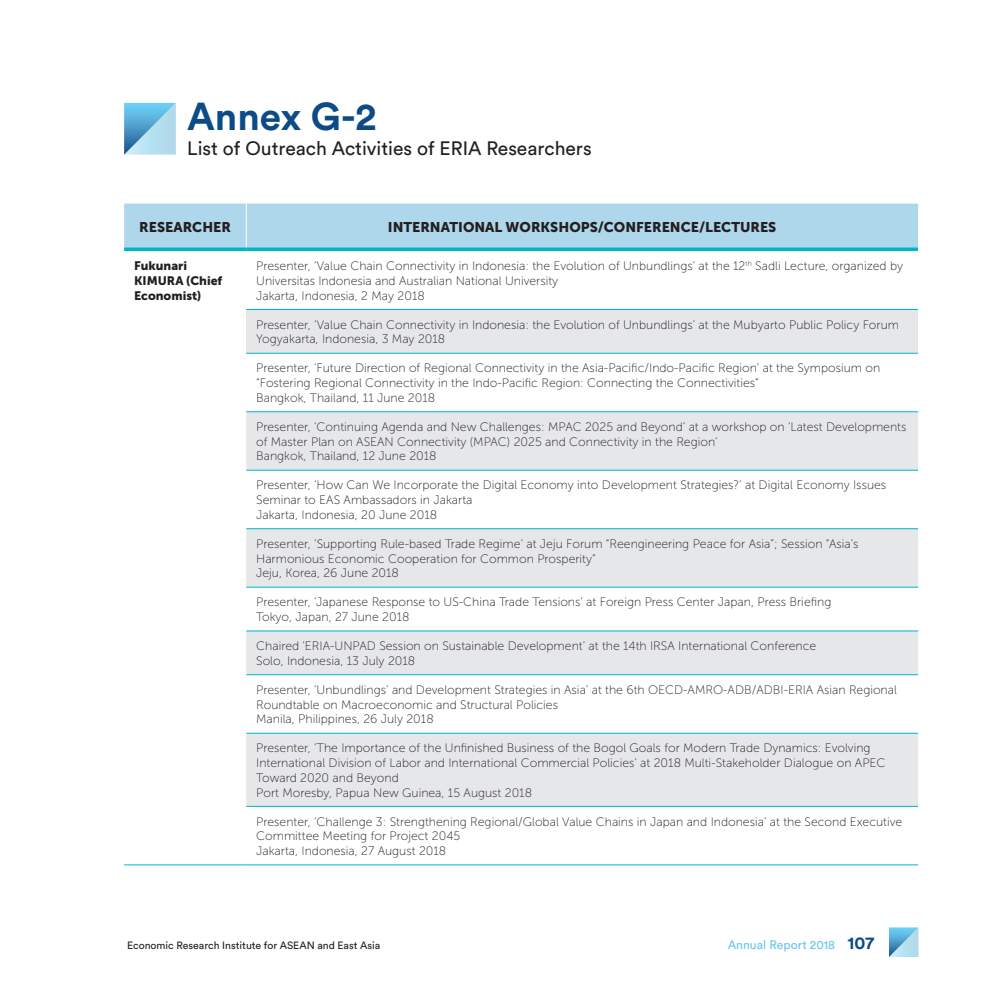
<style>
.page{position:relative;width:993px;height:993px;background:#fff}
.page>*{position:absolute;margin:0;border:0;box-sizing:border-box;transform-origin:0 0}
.t1{font:700 38.5px "Circular Std";color:#0b4b87}
.t2{font:19.25px "Circular Std";color:#231f20}
.t3{font:14px "Museo Sans 900";color:#231f20}
.t4{font:12.25px/14.7px "Museo Sans 100";color:#231f20}
.t5{font:12.25px/14.7px "Museo Sans 900";color:#231f20}
.t6{font:12.25px "Circular Std";color:#66c6eb}
.t7{font:10.5px "Circular Std";color:#231f20}
.s1{font-weight:700;font-size:17.5px;color:#0b4b87}
</style>
<div class="page">
<div style="left:124px;top:203px;width:793px;height:44px;background:#afd7eb"></div>
<div style="left:246px;top:309px;width:671px;height:44px;background:#e6e7e9"></div>
<svg style="left:246px;top:412px;width:671px;height:393px;fill:#e6e7e9"></svg>
<hr style="left:246px;top:470px;width:671px;height:1px;background:#00b5c8">
<hr style="left:246px;top:203px;width:1px;height:44px;background:#fff">
<svg style="left:124px;top:247px;width:122px;height:4px"></svg>
<svg style="left:246px;top:247px;width:671px;height:4px;background:#16b9cc"></svg>
<hr style="left:246px;top:309px;width:671px;height:1px;background:#00b5c8">
<hr style="left:246px;top:353px;width:671px;height:1px;background:#00b5c8">
<hr style="left:246px;top:411px;width:671px;height:1px;background:#00b5c8">
<hr style="left:124px;top:864px;width:122px;height:1px;background:#00b5c8">
<hr style="left:246px;top:528px;width:671px;height:1px;background:#00b5c8">
<hr style="left:246px;top:586px;width:671px;height:1px;background:#00b5c8">
<hr style="left:246px;top:630px;width:671px;height:1px;background:#00b5c8">
<hr style="left:246px;top:674px;width:671px;height:1px;background:#00b5c8">
<hr style="left:246px;top:732px;width:671px;height:1px;background:#00b5c8">
<hr style="left:246px;top:805px;width:671px;height:1px;background:#00b5c8">
<hr style="left:246px;top:864px;width:671px;height:1px;background:#00b5c8">
<svg style="left:124px;top:103px;width:52px;height:51px;background:#86c5e2"></svg>
<svg style="left:889px;top:927px;width:29px;height:29px"></svg>
<h1 class="t1" style="left:187px;top:92px;width:191px">Annex G-2</h1>
<h2 class="t2" style="left:187px;top:136px;width:406px">List of Outreach Activities of ERIA Researchers</h2>
<p class="t3" style="left:139px;top:219px;width:93px">RESEARCHER</p>
<p class="t3" style="left:388px;top:219px;width:390px">INTERNATIONAL WORKSHOPS/CONFERENCE/LECTURES</p>
<p class="t5" style="left:134px;top:258px;width:90px">Fukunari<br>KIMURA (Chief<br>Economist)</p>
<p class="t4" style="left:256px;top:258px;width:648px">Presenter, ‘Value Chain Connectivity in Indonesia: the Evolution of Unbundlings’ at the 12<sup>th</sup> Sadli Lecture, organized by<br>Universitas Indonesia and Australian National University<br>Jakarta, Indonesia, 2 May 2018</p>
<p class="t4" style="left:256px;top:317px;width:644px">Presenter, ‘Value Chain Connectivity in Indonesia: the Evolution of Unbundlings’ at the Mubyarto Public Policy Forum<br>Yogyakarta, Indonesia, 3 May 2018</p>
<p class="t4" style="left:256px;top:361px;width:625px">Presenter, ‘Future Direction of Regional Connectivity in the Asia-Pacific/Indo-Pacific Region’ at the Symposium on “Fostering Regional Connectivity in the Indo-Pacific Region: Connecting the Connectivities”<br>Bangkok, Thailand, 11 June 2018</p>
<p class="t4" style="left:256px;top:419px;width:651px">Presenter, ‘Continuing Agenda and New Challenges: MPAC 2025 and Beyond’ at a workshop on ‘Latest Developments of Master Plan on ASEAN Connectivity (MPAC) 2025 and Connectivity in the Region’<br>Bangkok, Thailand, 12 June 2018</p>
<p class="t4" style="left:256px;top:478px;width:631px">Presenter, ‘How Can We Incorporate the Digital Economy into Development Strategies?’ at Digital Economy Issues<br>Seminar to EAS Ambassadors in Jakarta<br>Jakarta, Indonesia, 20 June 2018</p>
<p class="t4" style="left:256px;top:536px;width:603px">Presenter, ‘Supporting Rule-based Trade Regime’ at Jeju Forum “Reengineering Peace for Asia”; Session “Asia’s<br>Harmonious Economic Cooperation for Common Prosperity”<br>Jeju, Korea, 26 June 2018</p>
<p class="t4" style="left:256px;top:594px;width:576px">Presenter, ‘Japanese Response to US-China Trade Tensions’ at Foreign Press Center Japan, Press Briefi ng<br>Tokyo, Japan, 27 June 2018</p>
<p class="t4" style="left:256px;top:638px;width:561px">Chaired ‘ERIA-UNPAD Session on Sustainable Development’ at the 14th IRSA International Conference<br>Solo, Indonesia, 13 July 2018</p>
<p class="t4" style="left:256px;top:682px;width:642px">Presenter, ‘Unbundlings’ and Development Strategies in Asia’ at the 6th OECD-AMRO-ADB/ADBI-ERIA Asian Regional<br>Roundtable on Macroeconomic and Structural Policies<br>Manila, Philippines, 26 July 2018</p>
<p class="t4" style="left:256px;top:740px;width:630px">Presenter, ‘The Importance of the Unfi nished Business of the Bogol Goals for Modern Trade Dynamics: Evolving International Division of Labor and International Commercial Policies’ at 2018 Multi-Stakeholder Dialogue on APEC Toward 2020 and Beyond<br>Port Moresby, Papua New Guinea, 15 August 2018</p>
<p class="t4" style="left:256px;top:813px;width:647px">Presenter, ‘Challenge 3: Strengthening Regional/Global Value Chains in Japan and Indonesia’ at the Second Executive<br>Committee Meeting for Project 2045<br>Jakarta, Indonesia, 27 August 2018</p>
<p class="t7" style="left:127px;top:938px;width:254px">Economic Research Institute for ASEAN and East Asia</p>
<p class="t6" style="left:727px;top:937px;width:148px">Annual Report 2018 <span class="s1">107</span></p>
</div>
